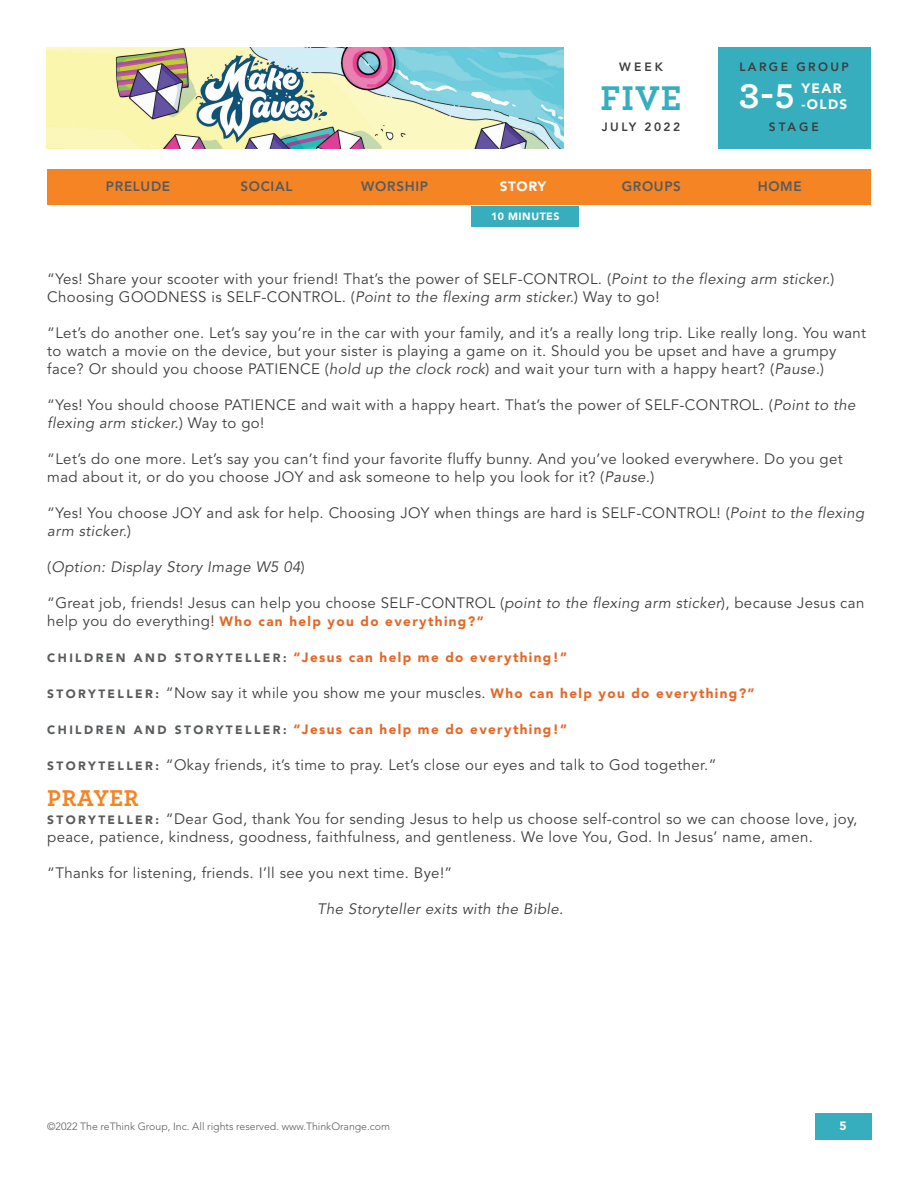
<style>
.page{position:relative;width:918px;height:1188px;background:#fff}
.page>*{position:absolute;margin:0;border:0;box-sizing:border-box;transform-origin:0 0}
.t1{font:700 36px "Archer Pro";color:#36aebd}
.t2{font:700 36px "Archer Pro";color:#fff}
.t3{font:700 24px "Archer Pro";letter-spacing:.025em;color:#f58425}
.t4{font:15px/18px "Avenir LT Std";letter-spacing:.025em;color:#3e3e3f}
.t5{font:italic 15px "Avenir LT Std";letter-spacing:.025em;color:#3e3e3f}
.t6{font:900 13.5px "Avenir LT Std";letter-spacing:.1em;color:#e46828}
.t7{font:800 13.5px "Avenir LT Std";letter-spacing:.05em;color:#585a5c}
.t8{font:900 13.5px/16.2px "Avenir LT Std";letter-spacing:.1em;color:#fff}
.t9{font:800 12px "Avenir LT Std";letter-spacing:.2em;color:#3e3e3f}
.t10{font:900 12px "Avenir LT Std";color:#fff}
.t11{font:300 10.5px "Avenir LT Std";color:#585a5c}
.t12{font:900 10.5px "Avenir LT Std";letter-spacing:.05em;color:#fff}
.s1{font-style:italic}
.s2{font-style:normal}
.s3{font-weight:400;font-size:15px;color:#3e3e3f}
.s4{font-size:12px;color:#585a5c}
.s5{font-weight:900;font-size:12px;color:#585a5c}
.s6{font-weight:900;font-size:13.5px;color:#e46828}
</style>
<div class="page">
<img style="left:46px;top:47px;width:518px;height:102px">
<div style="left:717px;top:47px;width:154px;height:102px;background:#36aebd"></div>
<div style="left:471px;top:206px;width:108px;height:20px;background:#36aebd"></div>
<div style="left:47px;top:170px;width:824px;height:36px;background:#f58425"></div>
<div style="left:815px;top:1113px;width:57px;height:27px;background:#36aebd"></div>
<p class="t9" style="left:619px;top:59px;width:45px">WEEK</p>
<h1 class="t1" style="left:601px;top:69px;width:82px">FIVE</h1>
<p class="t9" style="left:602px;top:120px;width:80px">JULY 2022</p>
<p class="t9" style="left:739px;top:59px;width:111px">LARGE GROUP</p>
<h1 class="t2" style="left:739px;top:68px;width:57px">3-5</h1>
<p class="t8" style="left:802px;top:80px;width:47px">YEAR -OLDS</p>
<p class="t9" style="left:769px;top:120px;width:52px">STAGE</p>
<p class="t7" style="left:106px;top:178px;width:66px">PRELUDE</p>
<p class="t7" style="left:240px;top:178px;width:54px">SOCIAL</p>
<p class="t7" style="left:361px;top:178px;width:68px">WORSHIP</p>
<p class="t8" style="left:500px;top:178px;width:48px">STORY</p>
<p class="t7" style="left:622px;top:178px;width:61px">GROUPS</p>
<p class="t7" style="left:758px;top:178px;width:46px">HOME</p>
<p class="t12" style="left:491px;top:210px;width:70px">10 MINUTES</p>
<p class="t4" style="left:47px;top:270px;width:789px">“Yes! Share your scooter with your friend! That’s the power of SELF-CONTROL. (<span class="s1">Point to the flexing arm sticker.</span>)<br>Choosing GOODNESS is SELF-CONTROL. (<span class="s1">Point to the flexing arm sticker.</span>) Way to go!</p>
<p class="t4" style="left:47px;top:324px;width:820px">“Let’s do another one. Let’s say you’re in the car with your family, and it’s a really long trip. Like really long. You want to watch a movie on the device, but your sister is playing a game on it. Should you be upset and have a grumpy face? Or should you choose PATIENCE (<span class="s1">hold up the clock rock</span>) and wait your turn with a happy heart? (<span class="s1">Pause.</span>)</p>
<p class="t4" style="left:47px;top:396px;width:810px">“Yes! You should choose PATIENCE and wait with a happy heart. That’s the power of SELF-CONTROL. (<span class="s1">Point to the flexing arm sticker.</span>) Way to go!</p>
<p class="t4" style="left:47px;top:450px;width:797px">“Let’s do one more. Let’s say you can’t find your favorite fluffy bunny. And you’ve looked everywhere. Do you get mad about it, or do you choose JOY and ask someone to help you look for it? (<span class="s1">Pause.</span>)</p>
<p class="t4" style="left:47px;top:504px;width:819px">“Yes! You choose JOY and ask for help. Choosing JOY when things are hard is SELF-CONTROL! (<span class="s1">Point to the flexing arm sticker.</span>)</p>
<p class="t5" style="left:47px;top:558px;width:259px"><span class="s2">(</span>Option: Display Story Image W5 04<span class="s2">)</span></p>
<p class="t4" style="left:47px;top:594px;width:819px">“Great job, friends! Jesus can help you choose SELF-CONTROL (<span class="s1">point to the flexing arm sticker</span>), because Jesus can</p>
<p class="t6" style="left:47px;top:613px;width:438px"><span class="s3">help you do everything!</span> Who can help you do everything?”</p>
<p class="t6" style="left:47px;top:649px;width:521px"><span class="s4">CHILDREN AND STORYTELLER:</span> “Jesus can help me do everything!”</p>
<p class="t4" style="left:47px;top:684px;width:709px"><span class="s5">STORYTELLER:</span> “Now say it while you show me your muscles. <span class="s6">Who can help you do everything?”</span></p>
<p class="t6" style="left:47px;top:721px;width:521px"><span class="s4">CHILDREN AND STORYTELLER:</span> “Jesus can help me do everything!”</p>
<p class="t4" style="left:47px;top:756px;width:671px"><span class="s5">S T O R Y T E L L E R :</span> “Okay friends, it’s time to pray. Let’s close our eyes and talk to God together.”</p>
<h2 class="t3" style="left:47px;top:779px;width:93px">PRAYER</h2>
<p class="t4" style="left:47px;top:810px;width:812px"><span class="s5">S T O R Y T E L L E R :</span> “Dear God, thank You for sending Jesus to help us choose self-control so we can choose love, joy, peace, patience, kindness, goodness, faithfulness, and gentleness. We love You, God. In Jesus’ name, amen.</p>
<p class="t4" style="left:47px;top:864px;width:407px">“Thanks for listening, friends. I’ll see you next time. Bye!”</p>
<p class="t5" style="left:317px;top:900px;width:248px">The Storyteller exits with the Bible.</p>
<p class="t11" style="left:47px;top:1120px;width:344px">©2022 The reThink Group, Inc. All rights reserved. www.ThinkOrange.com</p>
<p class="t10" style="left:840px;top:1118px;width:9px">5</p>
</div>
